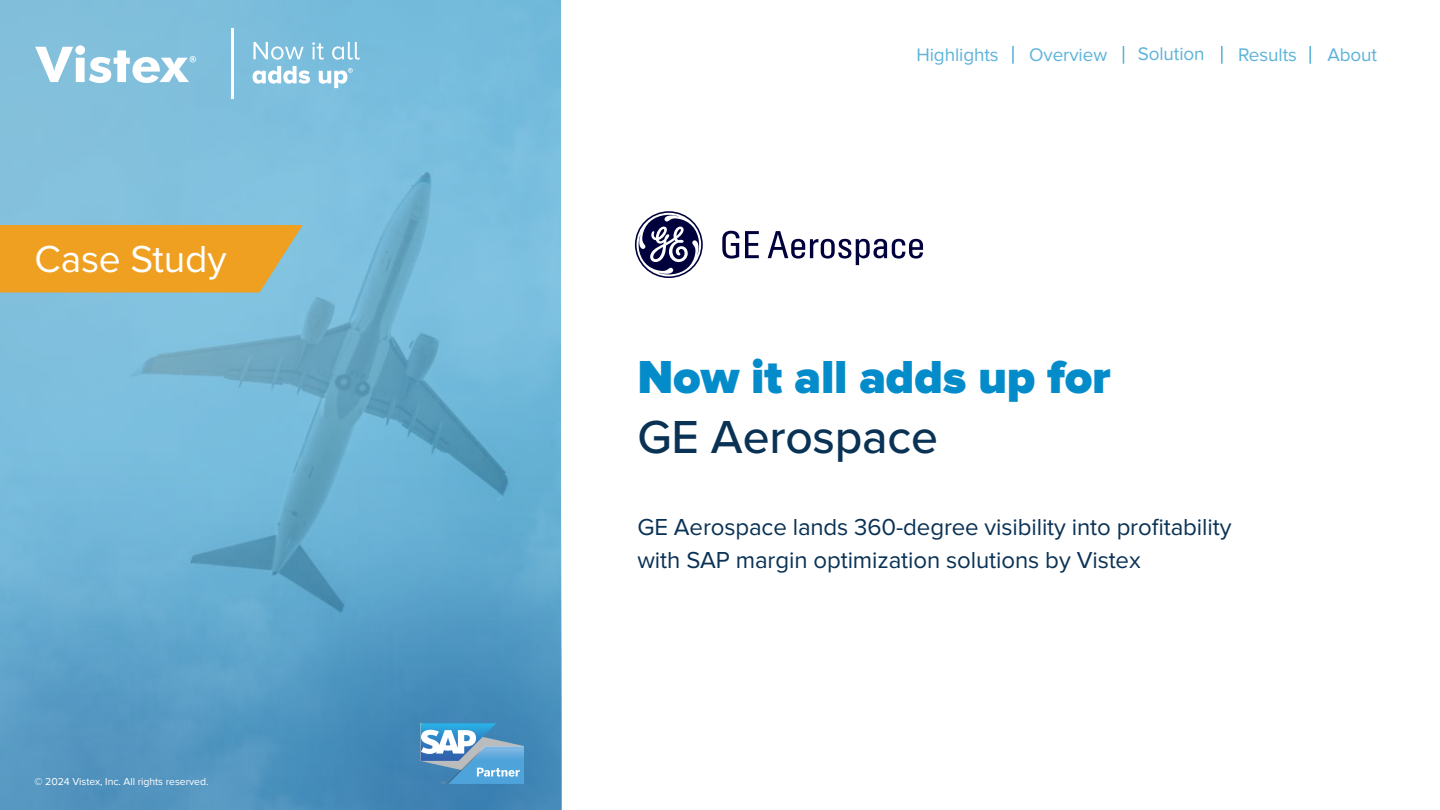
<style>
.page{position:relative;width:1440px;height:810px;background:#fff}
.page>*{position:absolute;margin:0;border:0;box-sizing:border-box;transform-origin:0 0}
.t1{font:900 48px "Proxima Nova";letter-spacing:-.005em;color:#048cca}
.t2{font:500 48px "Proxima Nova";letter-spacing:-.005em;color:#0a3255}
.t3{font:39px "Proxima Nova";letter-spacing:-.005em;color:#fff}
.t4{font:24px/33px "Proxima Nova";letter-spacing:-.005em;color:#0a3255}
.t5{font:18.9px "Proxima Nova";letter-spacing:-.005em;color:#5cb3da}
.t6{font:10.5px "Proxima Nova";letter-spacing:-.005em;color:#fff}
</style>
<div class="page">
<svg style="left:0;top:0;width:561px;height:810px;background:#76b9d8"></svg>
<img style="left:0;top:380px;width:498px;height:430px">
<hr style="left:232px;top:29px;width:2px;height:70px;background:#fff">
<svg style="left:35px;top:45px;width:161px;height:38px"></svg>
<svg style="left:254px;top:42px;width:50px;height:18px"></svg>
<svg style="left:312px;top:42px;width:12px;height:18px"></svg>
<svg style="left:332px;top:42px;width:28px;height:18px"></svg>
<svg style="left:253px;top:66px;width:57px;height:18px"></svg>
<svg style="left:319px;top:68px;width:34px;height:20px"></svg>
<svg style="left:1012px;top:46px;width:2px;height:18px"></svg>
<svg style="left:1123px;top:46px;width:1px;height:18px"></svg>
<svg style="left:1221px;top:46px;width:2px;height:18px"></svg>
<svg style="left:1309px;top:46px;width:2px;height:18px"></svg>
<svg style="left:0;top:225px;width:303px;height:68px;background:#e6a22f"></svg>
<svg style="left:420px;top:723px;width:104px;height:61px;background:#6ea9d1"></svg>
<svg style="left:635px;top:211px;width:288px;height:67px"></svg>
<h2 class="t3" style="left:34px;top:236px;width:193px">Case Study</h2>
<p class="t6" style="left:34px;top:776px;width:175px">© 2024 Vistex, Inc. All rights reserved.</p>
<p class="t5" style="left:916px;top:44px;width:84px">Highlights</p>
<p class="t5" style="left:1029px;top:44px;width:79px">Overview</p>
<p class="t5" style="left:1138px;top:43px;width:68px">Solution</p>
<p class="t5" style="left:1238px;top:44px;width:60px">Results</p>
<p class="t5" style="left:1327px;top:44px;width:51px">About</p>
<h1 class="t1" style="left:638px;top:350px;width:475px">Now it all adds up for</h1>
<h1 class="t2" style="left:638px;top:402px;width:302px">GE Aerospace</h1>
<p class="t4" style="left:638px;top:511px;width:596px">GE Aerospace lands 360-degree visibility into profitability with SAP margin optimization solutions by Vistex</p>
</div>
